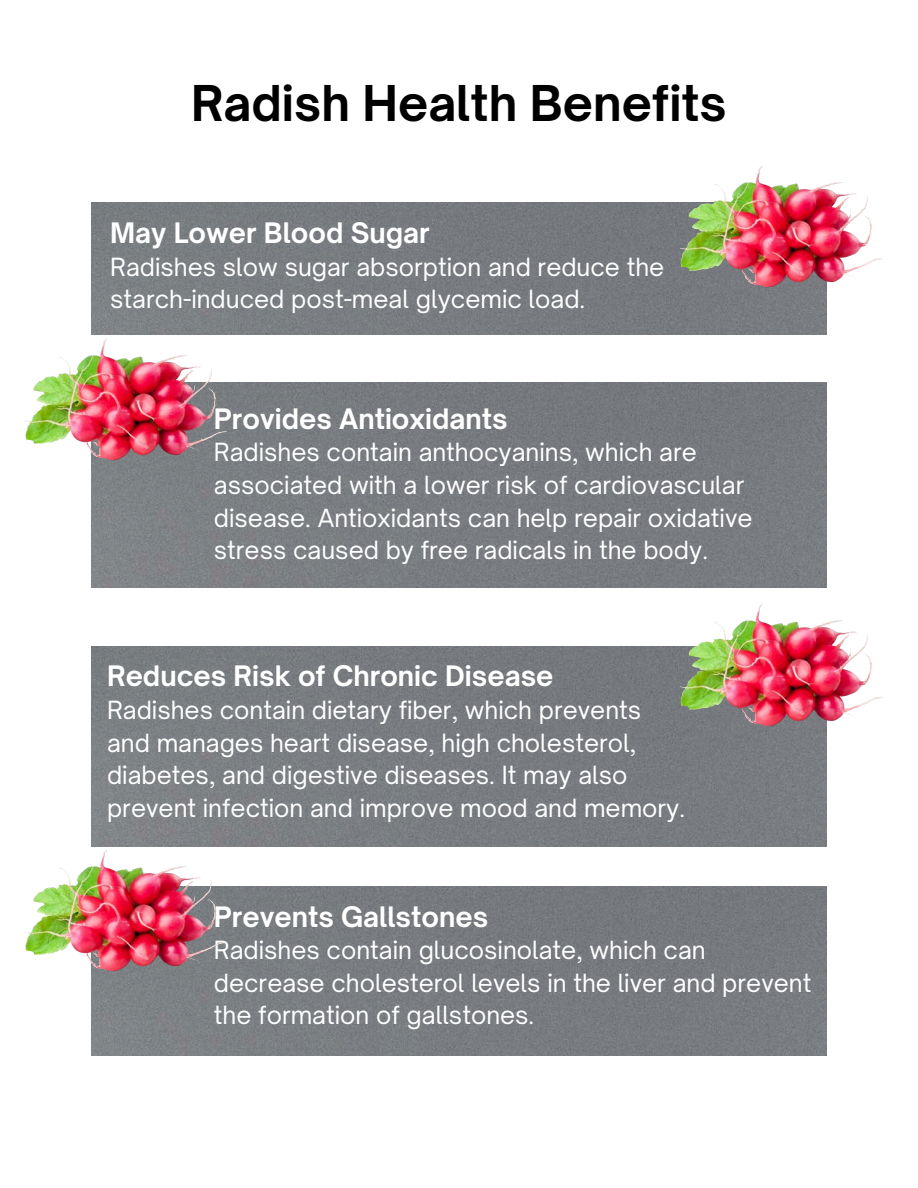
<style>
.page{position:relative;width:918px;height:1188px;background:#fff}
.page>*{position:absolute;margin:0;border:0;box-sizing:border-box;transform-origin:0 0}
.t1{font:700 47.25px "Open Sauce One";color:#000}
.t2{font:700 27px "Open Sauce One";color:#fff}
.t3{font:24px/32.7px "Open Sauce One";color:#fff}
</style>
<div class="page">
<img style="left:92px;top:202px;width:734px;height:133px">
<img style="left:92px;top:383px;width:734px;height:205px">
<img style="left:92px;top:646px;width:734px;height:201px">
<img style="left:92px;top:887px;width:734px;height:169px">
<img style="left:677px;top:165px;width:206px;height:133px">
<img style="left:25px;top:338px;width:206px;height:133px">
<img style="left:677px;top:603px;width:206px;height:134px">
<img style="left:25px;top:846px;width:206px;height:136px">
<p class="t1" style="left:191px;top:73px;width:537px">Radish Health Benefits</p>
<p class="t2" style="left:110px;top:216px;width:321px">May Lower Blood Sugar</p>
<p class="t3" style="left:110px;top:250px;width:556px">Radishes slow sugar absorption and reduce the starch-induced post-meal glycemic load.</p>
<p class="t2" style="left:214px;top:402px;width:295px">Provides Antioxidants</p>
<p class="t3" style="left:214px;top:436px;width:540px">Radishes contain anthocyanins, which are associated with a lower risk of cardiovascular disease. Antioxidants can help repair oxidative stress caused by free radicals in the body.</p>
<p class="t2" style="left:107px;top:659px;width:448px">Reduces Risk of Chronic Disease</p>
<p class="t3" style="left:107px;top:693px;width:580px">Radishes contain dietary fiber, which prevents and manages heart disease, high cholesterol, diabetes, and digestive diseases. It may also prevent infection and improve mood and memory.</p>
<p class="t2" style="left:214px;top:900px;width:276px">Prevents Gallstones</p>
<p class="t3" style="left:214px;top:934px;width:599px">Radishes contain glucosinolate, which can decrease cholesterol levels in the liver and prevent the formation of gallstones.</p>
</div>
